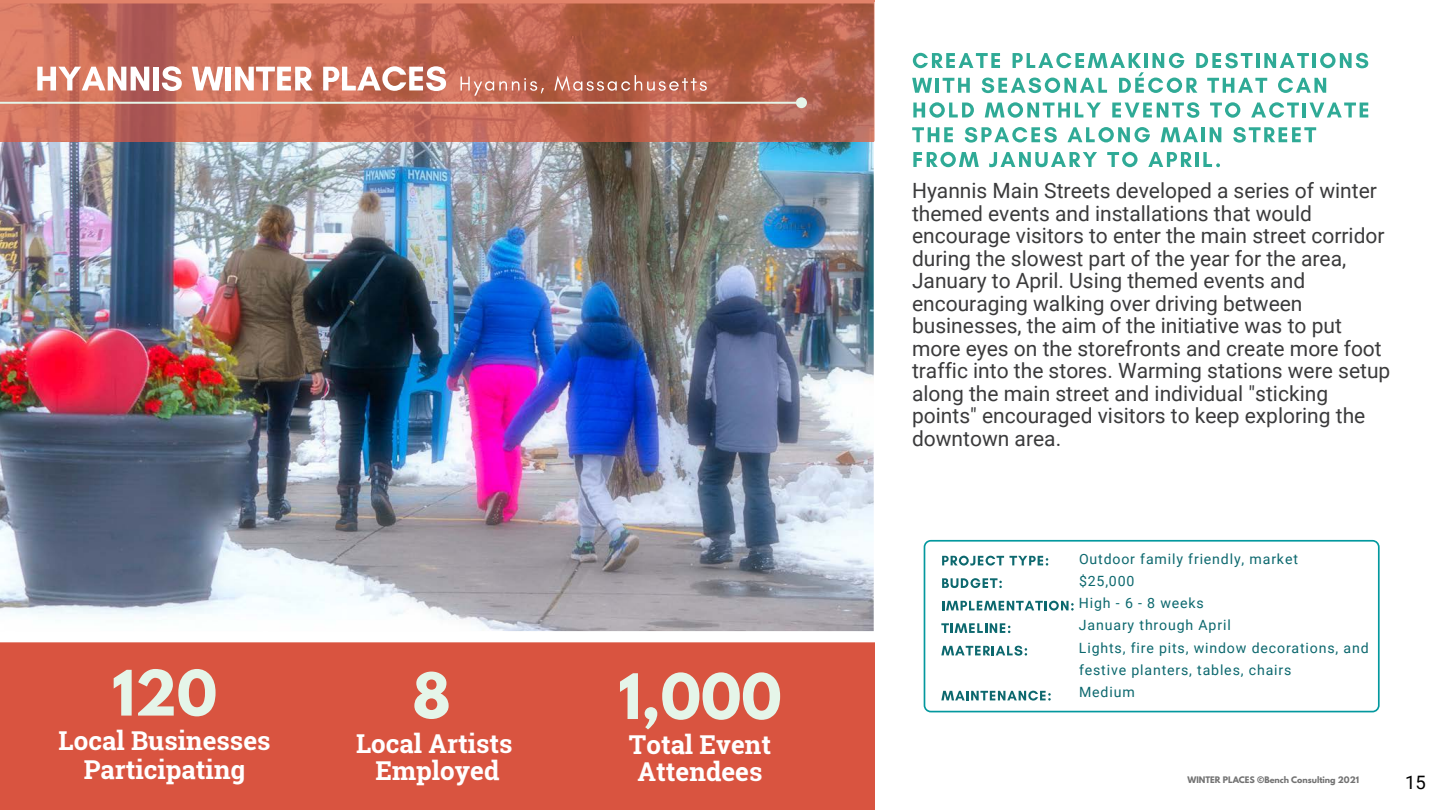
<style>
.page{position:relative;width:1440px;height:810px;background:#fff}
.page>*{position:absolute;margin:0;border:0;box-sizing:border-box;transform-origin:0 0}
.t1{font:700 55.5px "League Spartan";color:#e5f5e9}
.t2{font:700 26px/27px "Roboto Slab";color:#fff;text-align:center}
.t3{font:21px/22.5px "Roboto";color:#3b3b3c}
.t4{font:18.5px "Roboto";color:#000}
.t5{font:14.1px/22.2px "Roboto";letter-spacing:.06em;color:#0c686e}
.t6{font:700 8px "League Spartan";color:#737373}
</style>
<div class="page">
<img style="left:0;top:141px;width:875px;height:578px">
<div style="left:0;top:635px;width:874px;height:175px;background:#d95440"></div>
<hr style="left:0;top:0;width:875px;height:1px;background:#e2836a">
<svg style="left:0;top:1px;width:875px;height:140px;background:#be6752"></svg>
<svg style="left:924px;top:540px;width:456px;height:172px"></svg>
<svg style="left:912px;top:53px;width:456px;height:40px"></svg>
<svg style="left:913px;top:102px;width:61px;height:16px"></svg>
<svg style="left:985px;top:102px;width:116px;height:16px"></svg>
<svg style="left:1112px;top:102px;width:87px;height:16px"></svg>
<svg style="left:1210px;top:102px;width:30px;height:16px"></svg>
<svg style="left:1251px;top:102px;width:48px;height:16px"></svg>
<hr style="left:1303px;top:103px;width:3px;height:14px;background:#2faa96">
<svg style="left:1309px;top:103px;width:59px;height:14px"></svg>
<svg style="left:912px;top:127px;width:41px;height:15px"></svg>
<svg style="left:965px;top:127px;width:92px;height:16px"></svg>
<svg style="left:1067px;top:127px;width:83px;height:15px"></svg>
<svg style="left:1161px;top:127px;width:37px;height:15px"></svg>
<hr style="left:1202px;top:127px;width:3px;height:15px;background:#2faa96">
<svg style="left:1210px;top:127px;width:11px;height:15px"></svg>
<svg style="left:1233px;top:127px;width:83px;height:16px"></svg>
<svg style="left:913px;top:152px;width:66px;height:15px"></svg>
<svg style="left:989px;top:152px;width:108px;height:15px"></svg>
<svg style="left:1107px;top:152px;width:31px;height:15px"></svg>
<svg style="left:1148px;top:152px;width:44px;height:15px"></svg>
<hr style="left:1195px;top:152px;width:4px;height:15px;background:#2faa96">
<svg style="left:1203px;top:152px;width:17px;height:15px"></svg>
<svg style="left:942px;top:556px;width:106px;height:10px"></svg>
<svg style="left:942px;top:578px;width:60px;height:10px"></svg>
<svg style="left:942px;top:601px;width:132px;height:10px"></svg>
<svg style="left:941px;top:623px;width:69px;height:10px"></svg>
<svg style="left:941px;top:646px;width:86px;height:10px"></svg>
<svg style="left:941px;top:691px;width:110px;height:10px"></svg>
<svg style="left:0;top:66px;width:807px;height:42px;background:#ce8977"></svg>
<div style="left:0;top:631px;width:876px;height:11px;background:#fff"></div>
<h1 class="t1" style="left:112px;top:666px;width:107px">120</h1>
<h1 class="t1" style="left:412px;top:668px;width:40px">8</h1>
<p class="t2" style="left:59px;top:726px;width:213px;line-height:28.5px">Local Businesses<br>Participating</p>
<p class="t2" style="left:356px;top:729px;width:158px">Local Artists<br>Employed</p>
<h1 class="t1" style="left:618px;top:669px;width:165px">1,000</h1>
<p class="t2" style="left:629px;top:731px;width:144px">Total Event<br>Attendees</p>
<p class="t3" style="left:912px;top:179px;width:480px">Hyannis Main Streets developed a series of winter themed events and installations that would encourage visitors to enter the main street corridor during the slowest part of the year for the area, January to April. Using themed events and encouraging walking over driving between businesses, the aim of the initiative was to put more eyes on the storefronts and create more foot traffic into the stores. Warming stations were setup along the main street and individual "sticking points" encouraged visitors to keep exploring the downtown area.</p>
<p class="t5" style="left:1079px;top:547px;width:291px">Outdoor family friendly, market<br>$25,000<br>High - 6 - 8 weeks<br>January through April<br>Lights, fire pits, window decorations, and festive planters, tables, chairs<br>Medium</p>
<p class="t6" style="left:1187px;top:776px;width:173px">WINTER PLACES ©Bench Consulting 2021</p>
<p class="t4" style="left:1405px;top:769px;width:22px">15</p>
</div>
